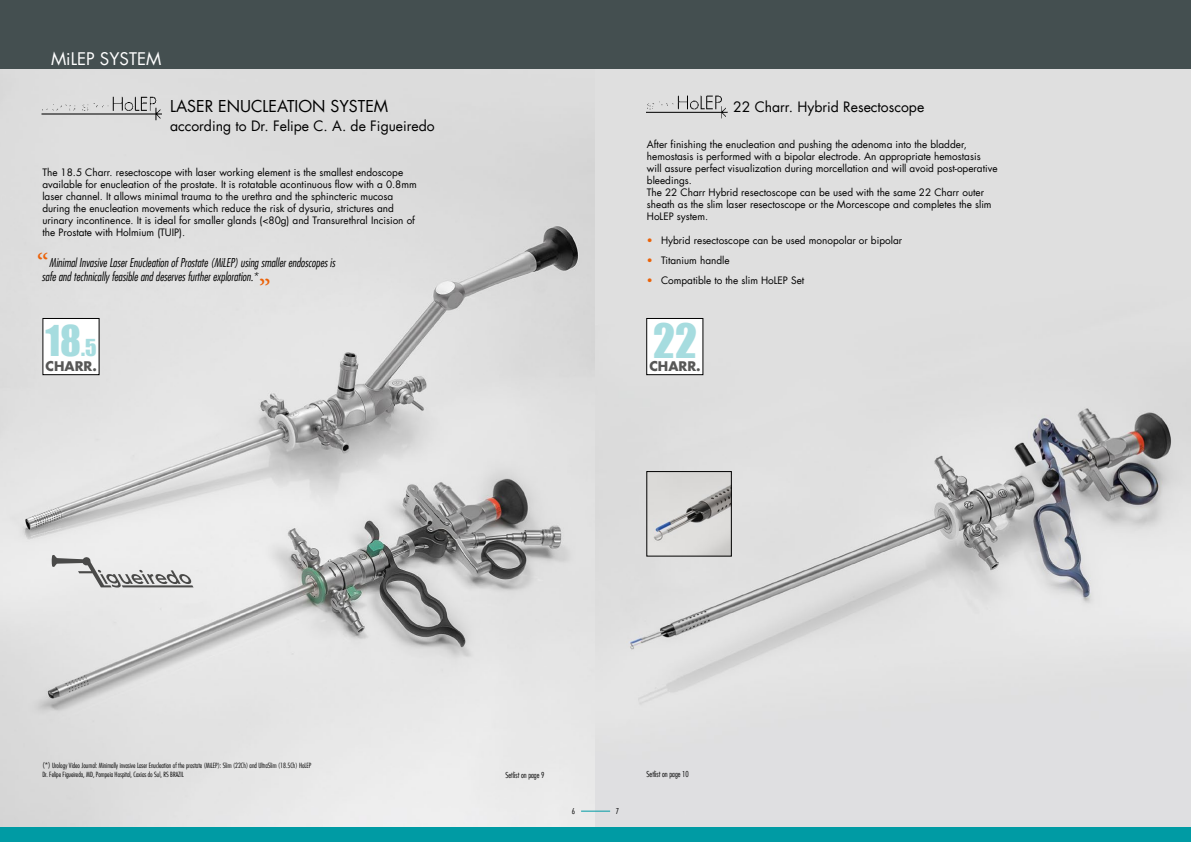
<style>
.page{position:relative;width:1191px;height:842px;background:#fff}
.page>*{position:absolute;margin:0;border:0;box-sizing:border-box;transform-origin:0 0}
.t1{font:43.6px "Impact";color:#a6dcdf}
.t2{font:39px "Impact";color:#a6dcdf}
.t3{font:30px "Minion Pro";color:#eb6209}
.t4{font:17px "Futura LT";color:#fff}
.t5{font:16px "Futura LT";color:#000}
.t6{font:14px "Futura LT";color:#000}
.t7{font:700 13px "Futura LT";color:#575756}
.t8{font:italic 300 condensed 12px/14.4px "Futura LT";color:#000}
.t9{font:10px/12px "Futura LT";color:#000}
.t10{font:300 condensed 8px "Futura LT";color:#000}
.t11{font:300 condensed 7px/9.6px "Futura LT";color:#000}
.s1{font-size:21.5px}
.s2{color:#eb6209}
.s3{font-size:8px}
</style>
<div class="page">
<img style="left:0;top:68px;width:1191px;height:760px">
<div style="left:0;top:0;width:1191px;height:68px;background:#444f50"></div>
<div style="left:0;top:828px;width:1191px;height:14px;background:#009ba4"></div>
<div style="left:43px;top:318px;width:56px;height:57px;background:#fff"></div>
<div style="left:43px;top:318px;width:56px;height:57px;border:1px solid #000"></div>
<img style="left:40px;top:91px;width:129px;height:34px">
<img style="left:647px;top:89px;width:82px;height:34px">
<div style="left:646px;top:318px;width:57px;height:57px;background:#fff"></div>
<div style="left:646px;top:318px;width:57px;height:57px;border:1px solid #000"></div>
<img style="left:648px;top:473px;width:81px;height:81px">
<svg style="left:581px;top:811px;width:29px;height:1px"></svg>
<svg style="left:52px;top:555px;width:141px;height:32px;background:#cacaca"></svg>
<h3 class="t4" style="left:51px;top:48px;width:112px">MiLEP SYSTEM</h3>
<h3 class="t5" style="left:170px;top:96px;width:220px">LASER ENUCLEATION SYSTEM</h3>
<h3 class="t6" style="left:170px;top:117px;width:266px">according to Dr. Felipe C. A. de Figueiredo</h3>
<p class="t9" style="left:42px;top:166px;width:376px">The 18.5 Charr. resectoscope with laser working element is the smallest endoscope available for enucleation of the prostate. It is rotatable acontinuous flow with a 0.8mm laser channel. It allows minimal trauma to the urethra and the sphincteric mucosa during the enucleation movements which reduce the risk of dysuria, strictures and urinary incontinence. It is ideal for smaller glands (&lt;80g) and Transurethral Incision of the Prostate with Holmium (TUIP).</p>
<h3 class="t3" style="left:37px;top:247px;width:13px">“</h3>
<p class="t8" style="left:42px;top:255px;width:295px;text-indent:7px">Minimal Invasive Laser Enucleation of Prostate (MiLEP) using smaller endoscopes is safe and technically feasible and deserves further exploration.*</p>
<h3 class="t3" style="left:271px;top:292px;width:13px;rotate:-180deg">“</h3>
<h2 class="t2" style="left:45px;top:310px;width:53px">18<span class="s1">.5</span></h2>
<h3 class="t7" style="left:45px;top:358px;width:53px">CHARR.</h3>
<h3 class="t6" style="left:733px;top:98px;width:193px">22 Charr. Hybrid Resectoscope</h3>
<p class="t9" style="left:647px;top:139px;width:352px">After finishing the enucleation and pushing the adenoma into the bladder, hemostasis is performed with a bipolar electrode. An appropriate hemostasis will assure perfect visualization during morcellation and will avoid post-operative bleedings.<br>The 22 Charr Hybrid resectoscope can be used with the same 22 Charr outer sheath as the slim laser resectoscope or the Morcescope and completes the slim HoLEP system.</p>
<p class="t9" style="left:647px;top:235px;width:257px"><span class="s2">•</span> Hybrid resectoscope can be used monopolar or bipolar</p>
<p class="t9" style="left:647px;top:255px;width:84px"><span class="s2">•</span> Titanium handle</p>
<p class="t9" style="left:647px;top:275px;width:159px"><span class="s2">•</span> Compatible to the slim HoLEP Set</p>
<h1 class="t1" style="left:653px;top:307px;width:45px">22</h1>
<h3 class="t7" style="left:649px;top:358px;width:53px">CHARR.</h3>
<p class="t11" style="left:42px;top:760px;width:270px"><span class="s3">(*)</span> Urology Video Journal: Minimally invasive Laser Enucleation of the prostate (MiLEP): Slim (22Ch) and UltraSlim (18.5Ch) HoLEP<br>Dr. Felipe Figueiredo, MD, Pompeia Hospital, Caxias do Sul, RS BRAZIL</p>
<p class="t10" style="left:646px;top:769px;width:44px">Setlist on page 10</p>
<p class="t10" style="left:505px;top:770px;width:41px">Setlist on page 9</p>
<p class="t10" style="left:572px;top:807px;width:5px">6</p>
<p class="t10" style="left:616px;top:807px;width:5px">7</p>
</div>
